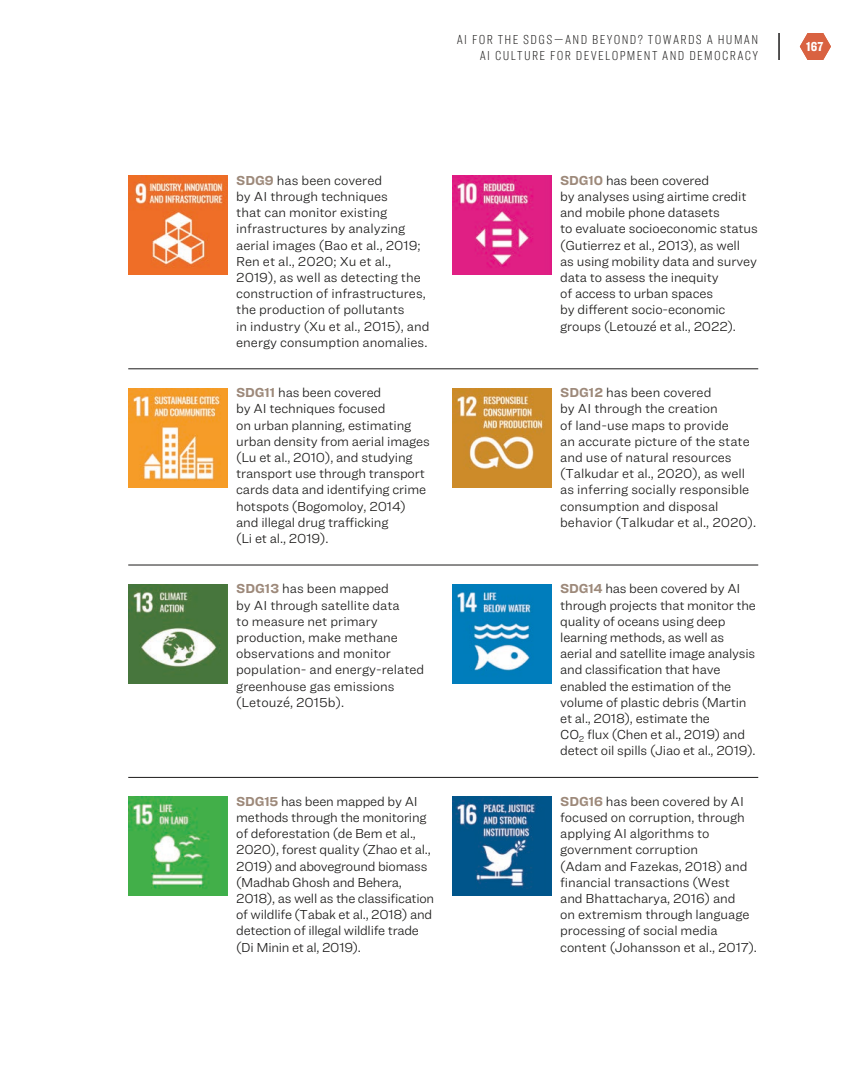
<style>
.page{position:relative;width:864px;height:1080px;background:#fff}
.page>*{position:absolute;margin:0;border:0;box-sizing:border-box;transform-origin:0 0}
.t1{font:300 13.5px/16.2px "Ringside";letter-spacing:-.01em;color:#1c1b1a}
.t2{font:100 13.5px/16.2px "Ringside Compressed";letter-spacing:.1em;color:#1c1b1a}
.t3{font:900 13.5px "Ringside Compressed";color:#fff}
.s1{font-weight:700;color:#9d897a}
</style>
<div class="page">
<hr style="left:128px;top:369px;width:630px;height:1px;background:#1c1b1a">
<hr style="left:128px;top:565px;width:630px;height:1px;background:#1c1b1a">
<hr style="left:128px;top:777px;width:630px;height:1px;background:#1c1b1a">
<img style="left:128px;top:176px;width:99px;height:99px">
<img style="left:452px;top:176px;width:99px;height:99px">
<img style="left:128px;top:388px;width:99px;height:99px">
<img style="left:452px;top:388px;width:99px;height:99px">
<img style="left:128px;top:584px;width:99px;height:99px">
<img style="left:452px;top:584px;width:99px;height:99px">
<img style="left:128px;top:797px;width:99px;height:99px">
<img style="left:452px;top:797px;width:99px;height:99px">
<svg style="left:800px;top:33px;width:31px;height:27px"></svg>
<svg style="left:779px;top:33px;width:1px;height:27px"></svg>
<p class="t2" style="left:457px;top:31px;width:23px">AI FOR</p>
<p class="t2" style="left:480px;top:31px;width:263px;text-indent:18px">THE SDGS—AN D BEYON D? TOWARDS A HUMAN<br>AI CULTURE FOR</p>
<p class="t2" style="left:576px;top:47px;width:9px">DEVELOPMEN</p>
<p class="t2" style="left:652px;top:47px;width:46px">T AN D DEMOCRAC</p>
<p class="t2" style="left:753px;top:47px;width:7px">Y</p>
<p class="t1" style="left:236px;top:172px;width:195px"><span class="s1">SDG9</span> has been covered<br>by AI through techniques<br>that can monitor existing infrastructures by analyzing aerial images (Bao et al., 2019;<br>Ren et al., 2020; Xu et al.,<br>2019), as well as detecting the construction of infrastructures, the production of pollutants<br>in industry (Xu et al., 2015), and energy consumption anomalies.</p>
<p class="t1" style="left:560px;top:172px;width:199px"><span class="s1">SDG10</span> has been covered<br>by analyses using airtime credit and mobile phone datasets<br>to evaluate socioeconomic status (Gutierrez et al., 2013), as well<br>as using mobility data and survey data to assess the inequity<br>of access to urban spaces<br>by different socio-economic groups (Letouzé et al., 2022).</p>
<p class="t1" style="left:236px;top:384px;width:195px"><span class="s1">SDG11</span> has been covered<br>by AI techniques focused<br>on urban planning, estimating urban density from aerial images (Lu et al., 2010), and studying transport use through transport cards data and identifying crime hotspots (Bogomoloy, 2014) and illegal drug trafficking<br>(Li et al., 2019).</p>
<p class="t1" style="left:560px;top:384px;width:198px"><span class="s1">SDG12</span> has been covered<br>by AI through the creation<br>of land-use maps to provide<br>an accurate picture of the state and use of natural resources (Talkudar et al., 2020), as well as inferring socially responsible consumption and disposal behavior (Talkudar et al., 2020).</p>
<p class="t1" style="left:236px;top:580px;width:190px"><span class="s1">SDG13</span> has been mapped<br>by AI through satellite data<br>to measure net primary production, make methane observations and monitor population- and energy-related greenhouse gas emissions (Letouzé, 2015b).</p>
<p class="t1" style="left:560px;top:580px;width:197px"><span class="s1">SDG14</span> has been covered by AI through projects that monitor the quality of oceans using deep learning methods, as well as aerial and satellite image analysis and classification that have enabled the estimation of the volume of plastic debris (Martin et al., 2018), estimate the<br>CO<sub>2</sub> flux (Chen et al., 2019) and detect oil spills (Jiao et al., 2019).</p>
<p class="t1" style="left:236px;top:793px;width:200px"><span class="s1">SDG15</span> has been mapped by AI methods through the monitoring of deforestation (de Bem et al.,<br>2020), forest quality (Zhao et al.,<br>2019) and aboveground biomass (Madhab Ghosh and Behera,<br>2018), as well as the classification of wildlife (Tabak et al., 2018) and detection of illegal wildlife trade (Di Minin et al, 2019).</p>
<p class="t1" style="left:560px;top:793px;width:198px"><span class="s1">SDG16</span> has been covered by AI focused on corruption, through applying AI algorithms to government corruption<br>(Adam and Fazekas, 2018) and financial transactions (West<br>and Bhattacharya, 2016) and<br>on extremism through language processing of social media content (Johansson et al., 2017).</p>
<p class="t3" style="left:806px;top:37px;width:19px">167</p>
</div>
